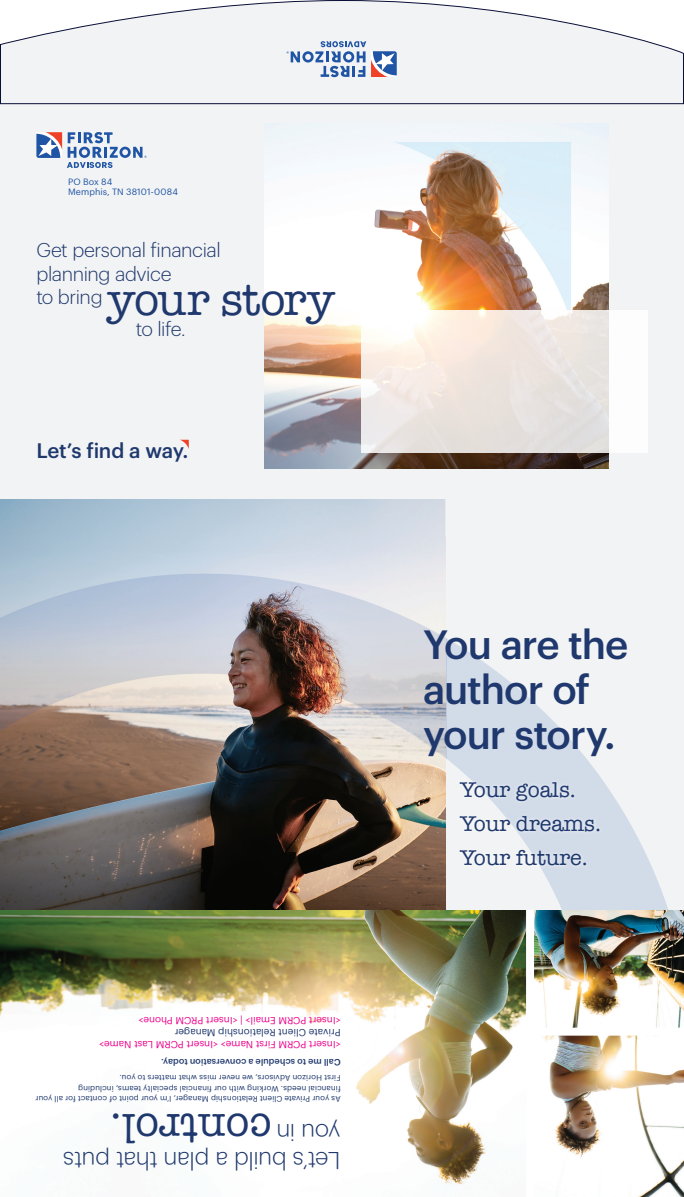
<style>
.page{position:relative;width:684px;height:1197px;background:#fff}
.page>*{position:absolute;margin:0;border:0;box-sizing:border-box;transform-origin:0 0}
.t1{font:46.2px "American Typewriter";letter-spacing:-.02em;color:#1f386d}
.t2{font:43.6px "American Typewriter";color:#1f386d}
.t3{font:500 40px/45px "Graphik";letter-spacing:-.025em;color:#1f386d}
.t4{font:300 24px "Graphik";letter-spacing:-.015em;color:#1f386d}
.t5{font:22px/34px "American Typewriter";color:#1f386d}
.t6{font:500 20.6px "Graphik";letter-spacing:-.01em;color:#1f386d}
.t7{font:300 19.5px/23.4px "Graphik";letter-spacing:-.02em;color:#1f386d}
.t8{font:10px "Graphik";color:#ed028c}
.t9{font:10px "Graphik";color:#1f386d}
.t10{font:500 9px "Graphik";letter-spacing:.005em;color:#1f386d}
.t11{font:9px/10.8px "Graphik";letter-spacing:.015em;color:#2055a5}
.t12{font:8px/10px "Graphik";letter-spacing:.01em;color:#1f386d}
</style>
<div class="page">
<div style="left:0;top:104px;width:684px;height:805px;background:#f2f3f4"></div>
<img style="left:0;top:500px;width:684px;height:697px">
<div style="left:530px;top:1028px;width:154px;height:8px;background:#fff"></div>
<div style="left:526px;top:910px;width:8px;height:287px;background:#fff"></div>
<svg style="left:36px;top:132px;width:111px;height:36px"></svg>
<svg style="left:180px;top:440px;width:9px;height:9px"></svg>
<svg style="left:0;top:0;width:684px;height:105px"></svg>
<svg style="left:287px;top:41px;width:110px;height:36px"></svg>
<img style="left:264px;top:124px;width:345px;height:345px">
<svg style="left:361px;top:310px;width:287px;height:143px"></svg>
<div style="left:456px;top:778px;width:148px;height:92px;background:#fff;opacity:.75"></div>
<p class="t11" style="left:68px;top:175px;width:111px">PO Box 84<br>Memphis, TN 38101-0084</p>
<h3 class="t7" style="left:36px;top:237px;width:186px">Get personal financial planning advice<br>to bring</h3>
<h1 class="t1" style="left:107px;top:264px;width:229px">your story</h1>
<h3 class="t7" style="left:136px;top:316px;width:51px">to life.</h3>
<h3 class="t6" style="left:36px;top:435px;width:154px">Let’s find a way.</h3>
<p class="t8" style="left:341px;top:1028px;width:204px;rotate:-180deg">&lt;Insert PCRM Email&gt; | &lt;Insert PRCM Phone&gt;</p>
<p class="t9" style="left:341px;top:1040px;width:168px;rotate:-180deg">Private Client Relationship Manager</p>
<p class="t8" style="left:341px;top:1052px;width:243px;rotate:-180deg">&lt;Insert PCRM First Name&gt; &lt;Insert PCRM Last Name&gt;</p>
<p class="t10" style="left:341px;top:1069px;width:181px;rotate:-180deg">Call me to schedule a conversation today.</p>
<p class="t12" style="left:341px;top:1083px;width:223px;rotate:-180deg">First Horizon Advisors, we never miss what matters to you.</p>
<p class="t12" style="left:341px;top:1104px;width:307px;rotate:-180deg">As your Private Client Relationship Manager, I’m your point of contact for all your financial needs. Working with our financial specialty teams, including</p>
<h2 class="t2" style="left:272px;top:1162px;width:163px;rotate:-180deg">control.</h2>
<h3 class="t4" style="left:340px;top:1150px;width:66px;rotate:-180deg">you in</h3>
<h3 class="t4" style="left:340px;top:1178px;width:279px;rotate:-180deg">Let’s build a plan that puts</h3>
<h3 class="t3" style="left:423px;top:619px;width:207px">You are the author of your story.</h3>
<h3 class="t5" style="left:460px;top:772px;width:143px">Your goals.<br>Your dreams.<br>Your future.</h3>
</div>
